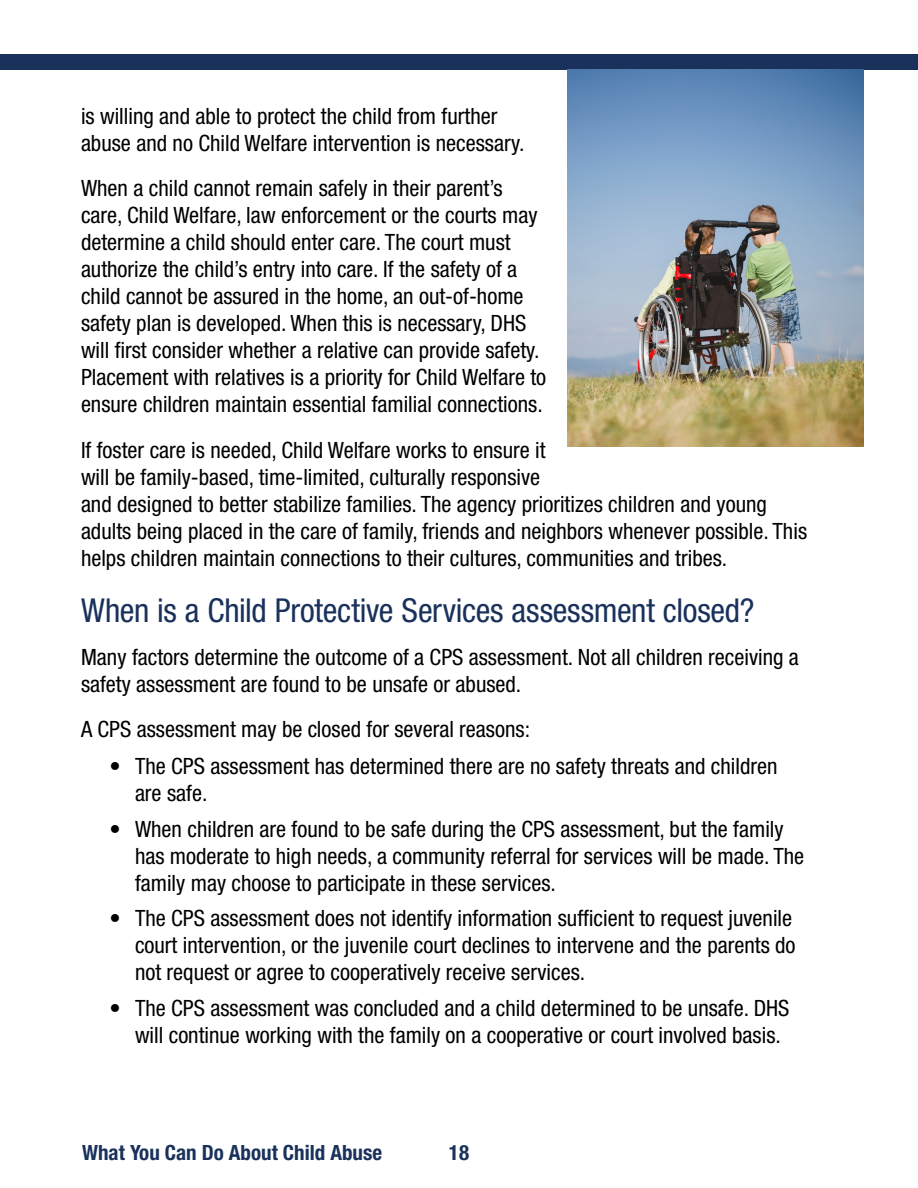
<style>
.page{position:relative;width:918px;height:1188px;background:#fff}
.page>*{position:absolute;margin:0;border:0;box-sizing:border-box;transform-origin:0 0}
.t1{font:condensed 33px "Helvetica Neue LT Std";letter-spacing:-.01em;color:#19315b}
.t2{font:condensed 22.5px/27px "Helvetica Neue LT Std";color:#000}
.t3{font:700 condensed 21px "Helvetica Neue LT Std";color:#19315b}
</style>
<div class="page">
<div style="left:0;top:54px;width:918px;height:15px;background:#19315b"></div>
<img style="left:567px;top:69px;width:297px;height:377px">
<p class="t2" style="left:81px;top:102px;width:445px">is willing and able to protect the child from further abuse and no Child Welfare intervention is necessary.</p>
<p class="t2" style="left:81px;top:175px;width:467px">When a child cannot remain safely in their parent’s care, Child Welfare, law enforcement or the courts may determine a child should enter care. The court must authorize the child’s entry into care. If the safety of a child cannot be assured in the home, an out-of-home safety plan is developed. When this is necessary, DHS will first consider whether a relative can provide safety.<br>Placement with relatives is a priority for Child Welfare to ensure children maintain essential familial connections.</p>
<p class="t2" style="left:81px;top:436px;width:728px">If foster care is needed, Child Welfare works to ensure it<br>will be family-based, time-limited, culturally responsive<br>and designed to better stabilize families. The agency prioritizes children and young adults being placed in the care of family, friends and neighbors whenever possible. This helps children maintain connections to their cultures, communities and tribes.</p>
<h1 class="t1" style="left:81px;top:591px;width:675px">When is a Child Protective Services assessment closed?</h1>
<p class="t2" style="left:81px;top:643px;width:719px">Many factors determine the outcome of a CPS assessment. Not all children receiving a safety assessment are found to be unsafe or abused.</p>
<p class="t2" style="left:81px;top:716px;width:451px">A CPS assessment may be closed for several reasons:</p>
<p class="t2" style="left:135px;top:752px;width:644px;text-indent:-25px">• The CPS assessment has determined there are no safety threats and children are safe.</p>
<p class="t2" style="left:135px;top:815px;width:671px;text-indent:-25px">• When children are found to be safe during the CPS assessment, but the family has moderate to high needs, a community referral for services will be made. The family may choose to participate in these services.</p>
<p class="t2" style="left:135px;top:905px;width:662px;text-indent:-25px">• The CPS assessment does not identify information sufficient to request juvenile court intervention, or the juvenile court declines to intervene and the parents do not request or agree to cooperatively receive services.</p>
<p class="t2" style="left:135px;top:994px;width:656px;text-indent:-25px">• The CPS assessment was concluded and a child determined to be unsafe. DHS will continue working with the family on a cooperative or court involved basis.</p>
<p class="t3" style="left:82px;top:1140px;width:301px">What You Can Do About Child Abuse</p>
<p class="t3" style="left:449px;top:1140px;width:22px">18</p>
</div>
